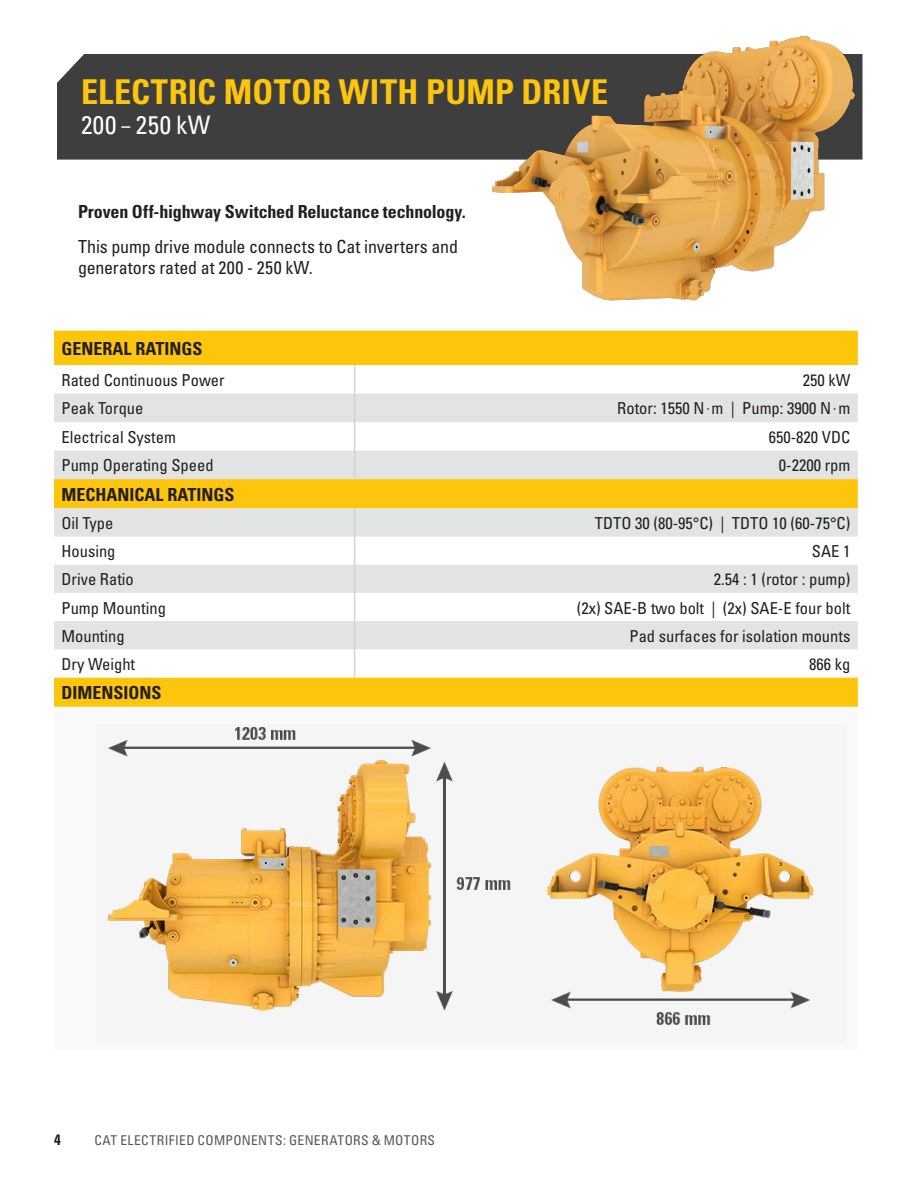
<style>
.page{position:relative;width:918px;height:1188px;background:#fff}
.page>*{position:absolute;margin:0;border:0;box-sizing:border-box;transform-origin:0 0}
.Paragraph_Style_2{font:700 condensed 34.2px "Univers LT Std";letter-spacing:.01em;color:#fec50d}
.Paragraph_Style_2-2{font:condensed 25.5px "Univers LT Std";letter-spacing:.025em;color:#fff}
.Paragraph_Style_2-3{font:condensed 18px/21px "Univers LT Std";letter-spacing:-.01em;color:#231f20}
.Paragraph_Style_2-4{font:700 condensed 18px "Univers LT Std";letter-spacing:-.01em;color:#231f20}
.t1{font:700 condensed 18px "Univers";color:#231f20}
.t2{font:condensed 16.5px "Univers";color:#231f20}
.t3{font:700 condensed 15px "Univers LT Std";color:#231f20}
.t4{font:condensed 13.5px "Univers LT Std";letter-spacing:.03em;color:#57585a}
</style>
<div class="page">
<div style="left:57px;top:54px;width:349px;height:106px;background:#3e3e3f"></div>
<div style="left:54px;top:331px;width:804px;height:376px;background:#fec50d"></div>
<svg style="left:54px;top:365px;width:804px;height:312px"></svg>
<svg style="left:54px;top:394px;width:804px;height:255px;fill:#e2e3e5"></svg>
<svg style="left:354px;top:365px;width:1px;height:114px"></svg>
<svg style="left:354px;top:508px;width:1px;height:169px"></svg>
<div style="left:55px;top:708px;width:803px;height:342px;background:#f9f9f9"></div>
<img style="left:108px;top:727px;width:709px;height:298px">
<img style="left:406px;top:35px;width:457px;height:297px">
<p class="Paragraph_Style_2" style="left:81px;top:71px;width:529px">ELECTRIC MOTOR WITH PUMP DRIVE</p>
<p class="Paragraph_Style_2-2" style="left:81px;top:109px;width:131px">200 — 250 kW</p>
<p class="Paragraph_Style_2-4" style="left:78px;top:201px;width:389px">Proven Off-highway Switched Reluctance technology.</p>
<p class="Paragraph_Style_2-3" style="left:78px;top:235px;width:382px">This pump drive module connects to Cat inverters and generators rated at 200 - 250 kW.</p>
<p class="t1" style="left:62px;top:338px;width:142px">GENERAL RATINGS</p>
<p class="t2" style="left:62px;top:370px;width:165px">Rated Continuous Power</p>
<p class="t2" style="left:803px;top:370px;width:49px">250 kW</p>
<p class="t2" style="left:62px;top:398px;width:83px">Peak Torque</p>
<p class="t2" style="left:617px;top:398px;width:235px">Rotor: 1550 N⋅m | Pump: 3900 N⋅m</p>
<p class="t2" style="left:62px;top:427px;width:116px">Electrical System</p>
<p class="t2" style="left:769px;top:427px;width:83px">650-820 VDC</p>
<p class="t2" style="left:62px;top:455px;width:154px">Pump Operating Speed</p>
<p class="t2" style="left:779px;top:455px;width:73px">0-2200 rpm</p>
<p class="t1" style="left:62px;top:483px;width:174px">MECHANICAL RATINGS</p>
<p class="t2" style="left:62px;top:513px;width:53px">Oil Type</p>
<p class="t2" style="left:595px;top:513px;width:257px">TDTO 30 (80-95°C) | TDTO 10 (60-75°C)</p>
<p class="t2" style="left:62px;top:541px;width:56px">Housing</p>
<p class="t2" style="left:812px;top:541px;width:40px">SAE 1</p>
<p class="t2" style="left:62px;top:569px;width:74px">Drive Ratio</p>
<p class="t2" style="left:714px;top:569px;width:138px">2.54 : 1 (rotor : pump)</p>
<p class="t2" style="left:62px;top:597px;width:106px">Pump Mounting</p>
<p class="t2" style="left:577px;top:597px;width:275px">(2x) SAE-B two bolt | (2x) SAE-E four bolt</p>
<p class="t2" style="left:62px;top:625px;width:65px">Mounting</p>
<p class="t2" style="left:630px;top:625px;width:222px">Pad surfaces for isolation mounts</p>
<p class="t2" style="left:62px;top:654px;width:75px">Dry Weight</p>
<p class="t2" style="left:809px;top:654px;width:43px">866 kg</p>
<p class="t1" style="left:62px;top:682px;width:102px">DIMENSIONS</p>
<p class="t3" style="left:54px;top:1130px;width:8px">4</p>
<p class="t4" style="left:94px;top:1132px;width:342px">CAT ELECTRIFIED COMPONENTS: GENERATORS &amp; MOTORS</p>
</div>
